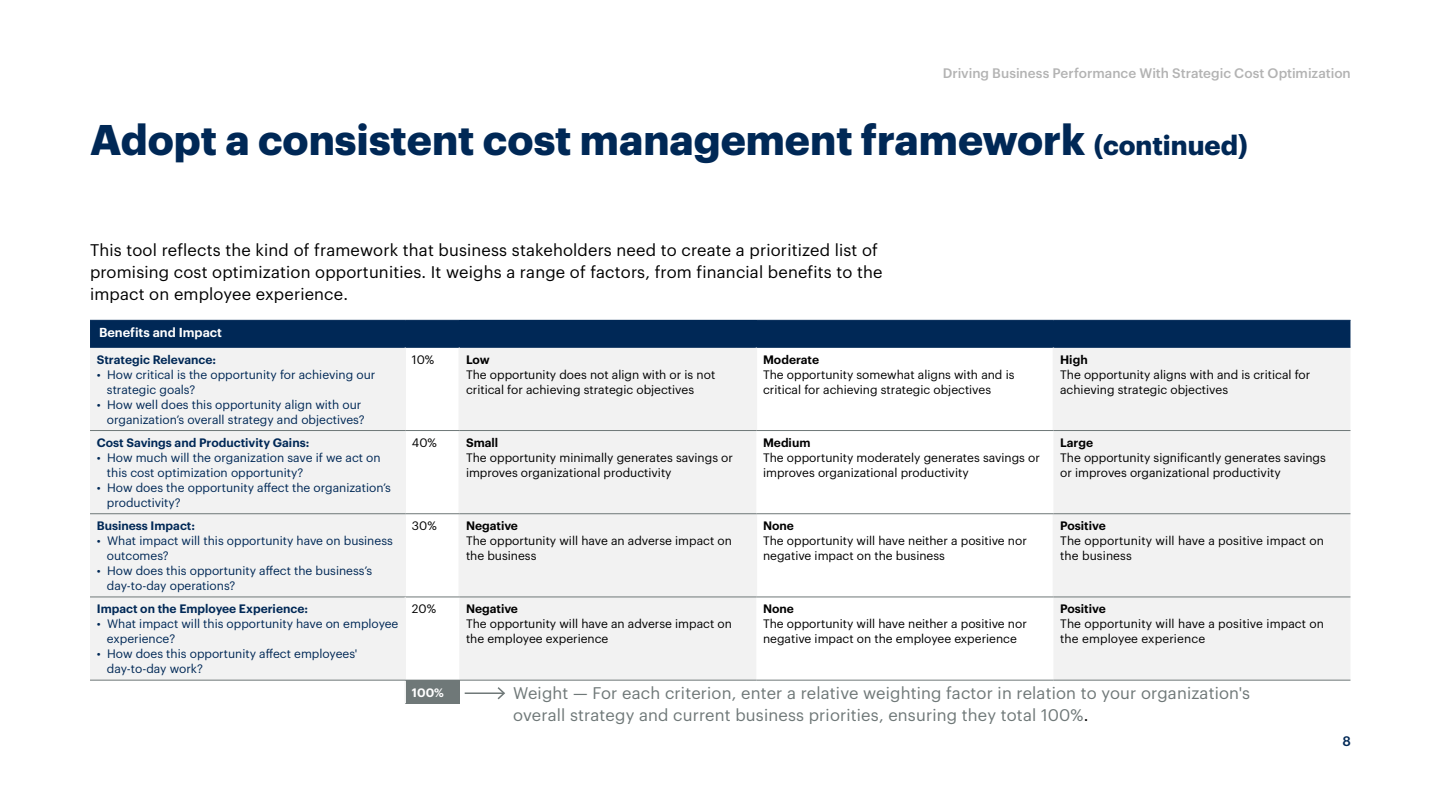
<style>
.page{position:relative;width:1440px;height:810px;background:#fff}
.page>*{position:absolute;margin:0;border:0;box-sizing:border-box;transform-origin:0 0}
.t1{font:700 42px "Graphik";color:#002856}
.t2{font:16.5px/21.8px "Graphik";letter-spacing:.01em;color:#000}
.t3{font:16.5px/21.8px "Graphik";letter-spacing:.01em;color:#6f7878}
.t4{font:500 13.5px "Graphik";color:#b3b3b3}
.t5{font:500 13.5px "Graphik";color:#002856}
.t6{font:600 12.75px "Graphik";color:#fff}
.t7{font:12px/15px "Graphik";color:#000}
.t8{font:12px/15px "Graphik";color:#002856}
.t9{font:600 12px "Graphik";color:#002856}
.t10{font:600 12px "Graphik";color:#000}
.t11{font:600 12px "Graphik";color:#fff}
.s1{font-size:27px}
.s2{color:#000}
</style>
<div class="page">
<div style="left:90px;top:321px;width:1260px;height:26px;background:#002856"></div>
<div style="left:459px;top:320px;width:297px;height:27px;background:#002856"></div>
<svg style="left:90px;top:348px;width:375px;height:355px;fill:#f2f2f2"></svg>
<svg style="left:459px;top:348px;width:891px;height:332px;fill:#f2f2f2"></svg>
<div style="left:405px;top:680px;width:54px;height:23px;background:#6f7878"></div>
<hr style="left:90px;top:320px;width:315px;height:1px;background:#002856">
<hr style="left:405px;top:320px;width:54px;height:1px;background:#002856">
<hr style="left:90px;top:347px;width:315px;height:1px;background:#002856">
<hr style="left:405px;top:347px;width:54px;height:1px;background:#002856">
<hr style="left:459px;top:347px;width:297px;height:1px;background:#002856">
<hr style="left:756px;top:347px;width:297px;height:1px;background:#002856">
<hr style="left:1053px;top:347px;width:297px;height:1px;background:#002856">
<hr style="left:756px;top:320px;width:297px;height:1px;background:#002856">
<hr style="left:1053px;top:320px;width:297px;height:1px;background:#002856">
<hr style="left:404px;top:348px;width:2px;height:82px;background:#f2f2f2">
<hr style="left:458px;top:348px;width:2px;height:82px;background:#f2f2f2">
<hr style="left:755px;top:348px;width:2px;height:82px;background:#f2f2f2">
<hr style="left:1052px;top:348px;width:2px;height:82px;background:#f2f2f2">
<hr style="left:404px;top:431px;width:2px;height:82px;background:#f2f2f2">
<hr style="left:458px;top:431px;width:2px;height:82px;background:#f2f2f2">
<hr style="left:404px;top:514px;width:2px;height:83px;background:#f2f2f2">
<hr style="left:458px;top:514px;width:2px;height:83px;background:#f2f2f2">
<hr style="left:755px;top:514px;width:2px;height:83px;background:#f2f2f2">
<hr style="left:1052px;top:514px;width:2px;height:83px;background:#f2f2f2">
<hr style="left:90px;top:430px;width:315px;height:1px;background:#6f7878">
<hr style="left:405px;top:430px;width:54px;height:1px;background:#6f7878">
<hr style="left:459px;top:430px;width:297px;height:1px;background:#6f7878">
<hr style="left:756px;top:430px;width:297px;height:1px;background:#6f7878">
<hr style="left:1053px;top:430px;width:297px;height:1px;background:#6f7878">
<hr style="left:90px;top:513px;width:315px;height:1px;background:#6f7878">
<hr style="left:405px;top:513px;width:54px;height:1px;background:#6f7878">
<hr style="left:459px;top:513px;width:297px;height:1px;background:#6f7878">
<hr style="left:756px;top:513px;width:297px;height:1px;background:#6f7878">
<hr style="left:1053px;top:513px;width:297px;height:1px;background:#6f7878">
<hr style="left:90px;top:597px;width:315px;height:1px;background:#6f7878">
<hr style="left:405px;top:597px;width:54px;height:1px;background:#6f7878">
<hr style="left:459px;top:597px;width:297px;height:1px;background:#6f7878">
<hr style="left:756px;top:597px;width:297px;height:1px;background:#6f7878">
<hr style="left:1053px;top:597px;width:297px;height:1px;background:#6f7878">
<hr style="left:404px;top:597px;width:2px;height:83px;background:#f2f2f2">
<hr style="left:404px;top:681px;width:2px;height:22px;background:#f2f2f2">
<hr style="left:90px;top:680px;width:315px;height:1px;background:#6f7878">
<hr style="left:459px;top:680px;width:297px;height:1px;background:#6f7878">
<hr style="left:756px;top:680px;width:297px;height:1px;background:#6f7878">
<hr style="left:1053px;top:680px;width:297px;height:1px;background:#6f7878">
<hr style="left:465px;top:692px;width:39px;height:2px;background:#6f7878">
<svg style="left:496px;top:687px;width:9px;height:13px"></svg>
<p class="t4" style="left:942px;top:63px;width:410px">Driving Business Performance With Strategic Cost Optimization</p>
<h1 class="t1" style="left:90px;top:108px;width:1159px">Adopt a consistent cost management framework <span class="s1">(continued)</span></h1>
<p class="t2" style="left:90px;top:238px;width:794px">This tool reflects the kind of framework that business stakeholders need to create a prioritized list of promising cost optimization opportunities. It weighs a range of factors, from financial benefits to the impact on employee experience.</p>
<p class="t6" style="left:99px;top:323px;width:125px">Benefits and Impact</p>
<p class="t9" style="left:97px;top:350px;width:121px">Strategic Relevance:</p>
<p class="t8" style="left:107px;top:366px;width:270px;text-indent:-10px">• How critical is the opportunity for achieving our strategic goals?</p>
<p class="t8" style="left:97px;top:396px;width:269px;text-align:right">• How well does this opportunity align with our organization’s overall strategy and objectives?</p>
<p class="t9" style="left:97px;top:433px;width:214px">Cost Savings and Productivity Gains:</p>
<p class="t8" style="left:107px;top:449px;width:275px;text-indent:-10px">• How much will the organization save if we act on this cost optimization opportunity?</p>
<p class="t8" style="left:107px;top:479px;width:286px;text-indent:-10px">• How does the opportunity affect the organization’s productivity?</p>
<p class="t9" style="left:97px;top:517px;width:100px">Business Impact:</p>
<p class="t8" style="left:107px;top:532px;width:287px;text-indent:-10px">• What impact will this opportunity have on business outcomes?</p>
<p class="t8" style="left:107px;top:562px;width:267px;text-indent:-10px">• How does this opportunity affect the business’s day-to-day operations?</p>
<p class="t9" style="left:97px;top:600px;width:213px">Impact on the Employee Experience:</p>
<p class="t8" style="left:107px;top:616px;width:293px;text-indent:-10px">• What impact will this opportunity have on employee experience?</p>
<p class="t8" style="left:107px;top:646px;width:252px;text-indent:-10px">• How does this opportunity affect employees' day-to-day work?</p>
<p class="t7" style="left:412px;top:351px;width:24px">10%</p>
<p class="t10" style="left:466px;top:350px;width:25px">Low</p>
<p class="t7" style="left:466px;top:366px;width:251px">The opportunity does not align with or is not critical for achieving strategic objectives</p>
<p class="t7" style="left:412px;top:434px;width:26px">40%</p>
<p class="t10" style="left:466px;top:433px;width:34px">Small</p>
<p class="t7" style="left:466px;top:449px;width:268px">The opportunity minimally generates savings or improves organizational productivity</p>
<p class="t7" style="left:412px;top:517px;width:26px">30%</p>
<p class="t10" style="left:466px;top:517px;width:53px">Negative</p>
<p class="t7" style="left:466px;top:532px;width:267px">The opportunity will have an adverse impact on the business</p>
<p class="t7" style="left:412px;top:601px;width:26px">20%</p>
<p class="t10" style="left:466px;top:600px;width:53px">Negative</p>
<p class="t7" style="left:466px;top:616px;width:267px">The opportunity will have an adverse impact on the employee experience</p>
<p class="t10" style="left:763px;top:350px;width:58px">Moderate</p>
<p class="t7" style="left:763px;top:366px;width:253px">The opportunity somewhat aligns with and is critical for achieving strategic objectives</p>
<p class="t10" style="left:763px;top:433px;width:49px">Medium</p>
<p class="t7" style="left:763px;top:449px;width:278px">The opportunity moderately generates savings or improves organizational productivity</p>
<p class="t10" style="left:763px;top:517px;width:32px">None</p>
<p class="t7" style="left:763px;top:532px;width:265px">The opportunity will have neither a positive nor negative impact on the business</p>
<p class="t10" style="left:763px;top:600px;width:32px">None</p>
<p class="t7" style="left:763px;top:616px;width:265px">The opportunity will have neither a positive nor negative impact on the employee experience</p>
<p class="t10" style="left:1060px;top:350px;width:29px">High</p>
<p class="t7" style="left:1060px;top:366px;width:252px">The opportunity aligns with and is critical for achieving strategic objectives</p>
<p class="t10" style="left:1060px;top:433px;width:34px">Large</p>
<p class="t7" style="left:1060px;top:449px;width:267px">The opportunity significantly generates savings or improves organizational productivity</p>
<p class="t10" style="left:1060px;top:517px;width:47px">Positive</p>
<p class="t7" style="left:1060px;top:532px;width:265px">The opportunity will have a positive impact on the business</p>
<p class="t10" style="left:1060px;top:600px;width:47px">Positive</p>
<p class="t7" style="left:1060px;top:616px;width:265px">The opportunity will have a positive impact on the employee experience</p>
<p class="t11" style="left:412px;top:683px;width:33px">100%</p>
<h2 class="t3" style="left:513px;top:681px;width:738px">Weight — For each criterion, enter a relative weighting factor in relation to your organization's overall strategy and current business priorities, ensuring they total 100%<span class="s2">.</span></h2>
<p class="t5" style="left:1342px;top:731px;width:10px">8</p>
</div>
